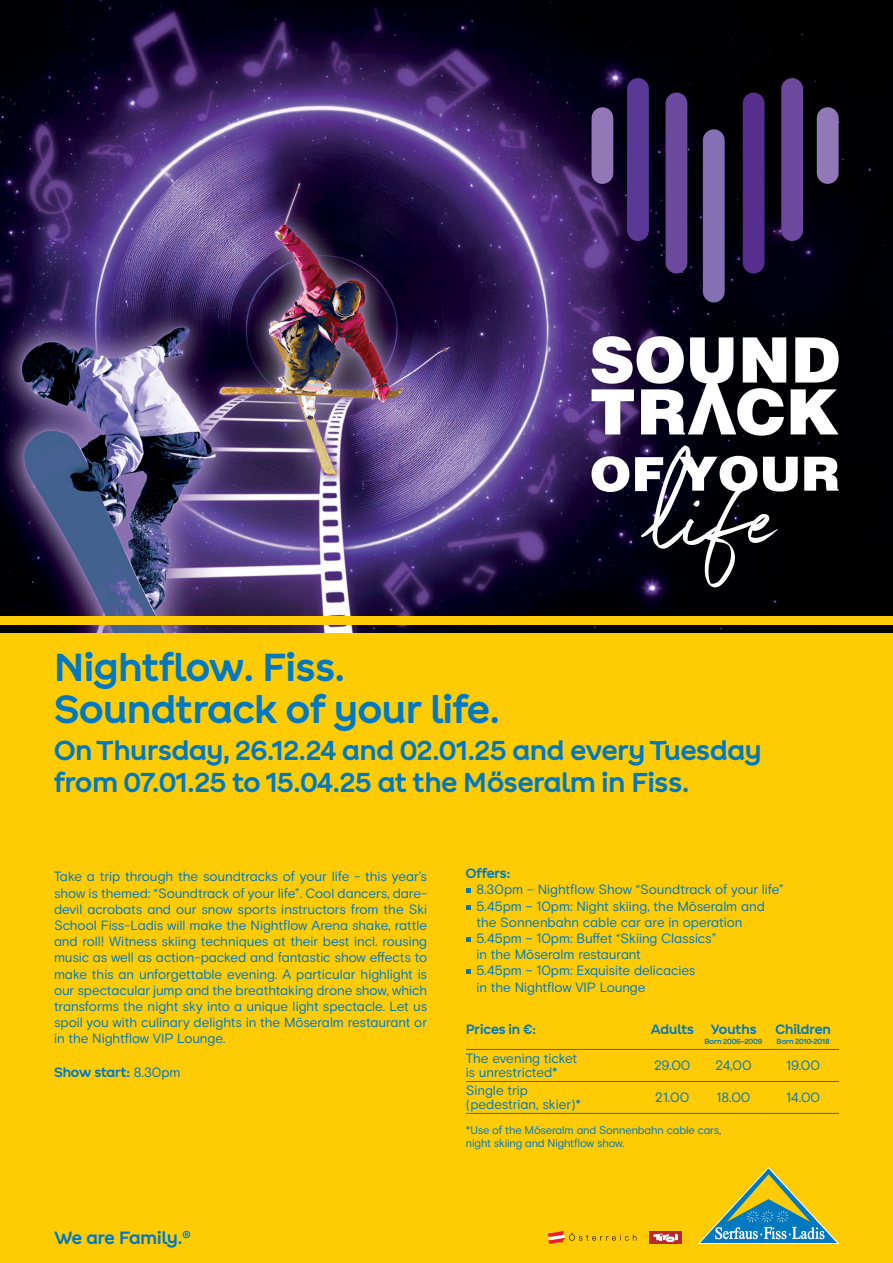
<style>
.page{position:relative;width:893px;height:1263px;background:#fff}
.page>*{position:absolute;margin:0;border:0;box-sizing:border-box;transform-origin:0 0}
.t1{font:39px/42.5px "SFL Headline";color:#0079c1}
.t2{font:27.3px/32.7px "SFL Headline";color:#0079c1}
.t3{font:17.7px "SFL Headline";letter-spacing:-.01em;color:#0079c1}
.t4{font:13.5px/16.2px "Basis Grotesque Pro";color:#0079c1}
.t5{font:13.5px "SFL Headline";color:#0079c1}
.t6{font:11.25px/13.5px "Basis Grotesque Pro";letter-spacing:-.01em;color:#0079c1}
.t7{font:7.5px "SFL Headline";letter-spacing:-.02em;color:#0079c1}
.s1{font-family:"Basis Grotesque Pro"}
</style>
<div class="page">
<img style="left:0;top:0;width:893px;height:633px">
<div style="left:627px;top:78px;width:22px;height:163px;background:#5a3996;border-radius:11px"></div>
<div style="left:666px;top:93px;width:21px;height:180px;background:#6d499d;border-radius:11px"></div>
<div style="left:703px;top:129px;width:22px;height:173px;background:#8471b3;border-radius:11px"></div>
<div style="left:592px;top:107px;width:21px;height:77px;background:#9378b7;border-radius:11px"></div>
<div style="left:781px;top:78px;width:22px;height:163px;background:#6d499d;border-radius:11px"></div>
<div style="left:743px;top:93px;width:21px;height:180px;background:#562e8d;border-radius:11px"></div>
<div style="left:817px;top:107px;width:22px;height:77px;background:#9378b7;border-radius:11px"></div>
<svg style="left:592px;top:336px;width:247px;height:251px"></svg>
<div style="left:0;top:633px;width:893px;height:630px;background:#ffcb05"></div>
<div style="left:0;top:616px;width:893px;height:8px;background:#ffcb05"></div>
<hr style="left:466px;top:1049px;width:179px;height:1px;background:#0079c1">
<hr style="left:645px;top:1049px;width:55px;height:1px;background:#0079c1">
<hr style="left:700px;top:1049px;width:67px;height:1px;background:#0079c1">
<hr style="left:767px;top:1049px;width:72px;height:1px;background:#0079c1">
<hr style="left:466px;top:1081px;width:179px;height:1px;background:#0079c1">
<hr style="left:645px;top:1081px;width:55px;height:1px;background:#0079c1">
<hr style="left:700px;top:1081px;width:67px;height:1px;background:#0079c1">
<hr style="left:767px;top:1081px;width:72px;height:1px;background:#0079c1">
<hr style="left:466px;top:1113px;width:179px;height:1px;background:#0079c1">
<hr style="left:645px;top:1113px;width:55px;height:1px;background:#0079c1">
<hr style="left:700px;top:1113px;width:67px;height:1px;background:#0079c1">
<hr style="left:767px;top:1113px;width:72px;height:1px;background:#0079c1">
<svg style="left:466px;top:889px;width:4px;height:4px"></svg>
<svg style="left:466px;top:905px;width:4px;height:4px"></svg>
<svg style="left:466px;top:937px;width:4px;height:5px"></svg>
<svg style="left:466px;top:970px;width:4px;height:4px"></svg>
<div style="left:649px;top:1231px;width:33px;height:13px;background:#b8292f"></div>
<svg style="left:653px;top:1233px;width:25px;height:9px"></svg>
<svg style="left:548px;top:1231px;width:88px;height:13px"></svg>
<svg style="left:698px;top:1167px;width:142px;height:77px"></svg>
<h1 class="t1" style="left:54px;top:647px;width:448px">Nightflow. Fiss.<br>Soundtrack of your life.</h1>
<h2 class="t2" style="left:54px;top:734px;width:709px">On Thursday, 26.12.24 and 02.01.25 and every Tuesday from 07.01.25 to 15.04.25 at the Möseralm in Fiss.</h2>
<p class="t4" style="left:54px;top:869px;width:375px;text-align:justify">Take a trip through the soundtracks of your life - this year’s show is themed: “Soundtrack of your life”. Cool dancers, dare&shy;devil acrobats and our snow sports instructors from the Ski School Fiss-Ladis will make the Nightflow Arena shake, rattle and roll! Witness skiing techniques at their best incl. rousing music as well as action-packed and fantastic show effects to make this an unforgettable evening. A particular highlight is our spectacular jump and the breathtaking drone show, which transforms the night sky into a unique light spectacle. Let us spoil you with culinary delights in the Möseralm restaurant or in the Nightflow VIP Lounge.</p>
<p class="t5" style="left:54px;top:1064px;width:128px">Show start: <span class="s1">8.30pm</span></p>
<h3 class="t3" style="left:54px;top:1227px;width:139px">We are Family.<sup>®</sup></h3>
<p class="t5" style="left:466px;top:866px;width:46px">Offers:</p>
<p class="t4" style="left:476px;top:882px;width:309px">8.30pm – Nightflow Show “Soundtrack of your life” 5.45pm – 10pm: Night skiing, the Möseralm and the Sonnenbahn cable car are in operation 5.45pm – 10pm: Buffet “Skiing Classics”<br>in the Möseralm restaurant<br>5.45pm – 10pm: Exquisite delicacies<br>in the Nightflow VIP Lounge</p>
<p class="t5" style="left:466px;top:1021px;width:72px">Prices in €:</p>
<p class="t5" style="left:651px;top:1021px;width:107px">Adults Youths</p>
<p class="t7" style="left:705px;top:1037px;width:59px">Born 2006–2009</p>
<p class="t5" style="left:775px;top:1021px;width:57px">Children</p>
<p class="t7" style="left:777px;top:1037px;width:55px">Born 2010-2018</p>
<p class="t4" style="left:466px;top:1051px;width:113px;line-height:14.4px">The evening ticket is unrestricted*</p>
<p class="t4" style="left:654px;top:1057px;width:38px">29.00</p>
<p class="t4" style="left:715px;top:1057px;width:38px">24,00</p>
<p class="t4" style="left:786px;top:1057px;width:35px">19.00</p>
<p class="t4" style="left:466px;top:1083px;width:117px;line-height:14.4px">Single trip (pedestrian, skier)*</p>
<p class="t4" style="left:655px;top:1089px;width:36px">21.00</p>
<p class="t4" style="left:717px;top:1089px;width:35px">18.00</p>
<p class="t4" style="left:786px;top:1089px;width:36px">14.00</p>
<p class="t6" style="left:466px;top:1123px;width:257px">*Use of the Möseralm and Sonnenbahn cable cars, night skiing and Nightflow show.</p>
</div>
